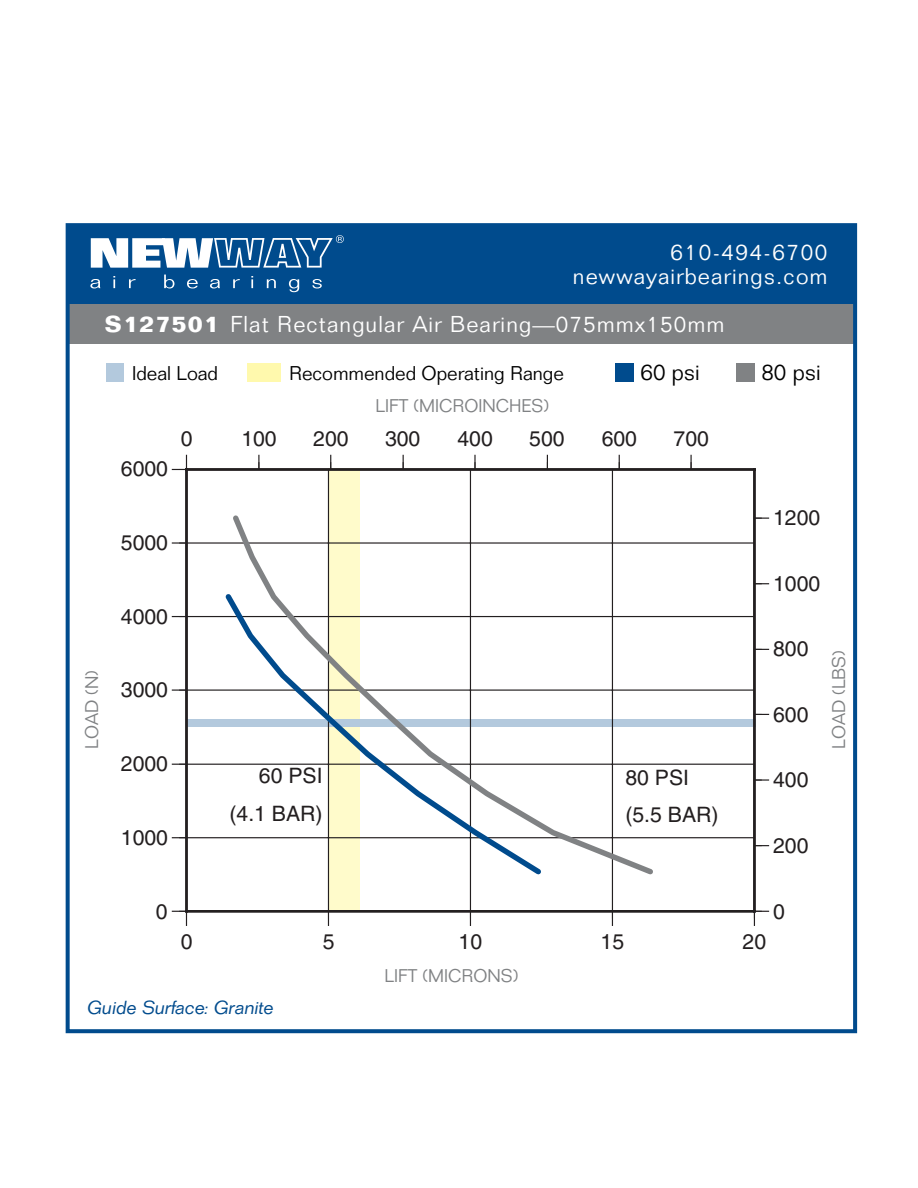
<style>
.page{position:relative;width:918px;height:1188px;background:#fff}
.page>*{position:absolute;margin:0;border:0;box-sizing:border-box;transform-origin:0 0}
.t1{font:300 22.5px "Folio";letter-spacing:.05em;color:#fff}
.t2{font:300 22.5px "Folio";letter-spacing:.075em;color:#fff}
.t3{font:300 22.5px "Folio";color:#000}
.t4{font:21.15px/37.7px "Helvetica";color:#231f20}
.t5{font:300 19.5px "Folio";color:#000}
.t6{font:300 18px "Folio";color:#808284}
.t7{font:italic 300 18px "Folio SB";color:#004b8d}
.s1{font-weight:700}
</style>
<div class="page">
<div style="left:328px;top:468px;width:32px;height:442px;background:#fffbcb"></div>
<div style="left:187px;top:720px;width:568px;height:7px;background:#b3c9dd"></div>
<div style="left:615px;top:363px;width:18px;height:18px;background:#004b8d"></div>
<div style="left:106px;top:363px;width:18px;height:18px;background:#b3c9dd"></div>
<div style="left:247px;top:363px;width:34px;height:18px;background:#fff9ad"></div>
<div style="left:736px;top:363px;width:19px;height:18px;background:#808284"></div>
<div style="left:68px;top:303px;width:786px;height:41px;background:#808284"></div>
<div style="left:66px;top:223px;width:791px;height:810px;border:4px solid #004b8d"></div>
<div style="left:68px;top:225px;width:787px;height:79px;background:#004b8d"></div>
<svg style="left:91px;top:235px;width:253px;height:33px"></svg>
<svg style="left:90px;top:279px;width:10px;height:9px"></svg>
<svg style="left:113px;top:276px;width:2px;height:12px"></svg>
<svg style="left:129px;top:279px;width:7px;height:9px"></svg>
<svg style="left:164px;top:275px;width:10px;height:13px"></svg>
<svg style="left:187px;top:279px;width:11px;height:9px"></svg>
<svg style="left:210px;top:279px;width:10px;height:9px"></svg>
<svg style="left:233px;top:279px;width:7px;height:9px"></svg>
<svg style="left:251px;top:276px;width:2px;height:12px"></svg>
<svg style="left:267px;top:279px;width:9px;height:9px"></svg>
<svg style="left:289px;top:279px;width:10px;height:13px"></svg>
<svg style="left:312px;top:279px;width:10px;height:9px"></svg>
<hr style="left:612px;top:469px;width:1px;height:443px;background:#231f20">
<hr style="left:470px;top:469px;width:1px;height:443px;background:#231f20">
<hr style="left:328px;top:469px;width:1px;height:443px;background:#231f20">
<hr style="left:186px;top:542px;width:569px;height:2px;background:#231f20">
<hr style="left:186px;top:616px;width:569px;height:1px;background:#231f20">
<hr style="left:186px;top:690px;width:569px;height:1px;background:#231f20">
<hr style="left:186px;top:764px;width:569px;height:1px;background:#231f20">
<hr style="left:186px;top:837px;width:569px;height:1px;background:#231f20">
<svg style="left:172px;top:542px;width:13px;height:2px"></svg>
<svg style="left:172px;top:616px;width:13px;height:1px"></svg>
<svg style="left:172px;top:690px;width:13px;height:1px"></svg>
<svg style="left:172px;top:764px;width:13px;height:1px"></svg>
<svg style="left:172px;top:837px;width:13px;height:1px"></svg>
<svg style="left:756px;top:518px;width:13px;height:1px"></svg>
<svg style="left:756px;top:583px;width:13px;height:1px"></svg>
<svg style="left:756px;top:649px;width:13px;height:1px"></svg>
<svg style="left:756px;top:714px;width:13px;height:1px"></svg>
<svg style="left:756px;top:779px;width:13px;height:2px"></svg>
<svg style="left:756px;top:845px;width:13px;height:1px"></svg>
<svg style="left:754px;top:911px;width:15px;height:15px"></svg>
<svg style="left:612px;top:912px;width:1px;height:14px"></svg>
<svg style="left:470px;top:912px;width:1px;height:14px"></svg>
<svg style="left:328px;top:912px;width:1px;height:14px"></svg>
<svg style="left:172px;top:911px;width:15px;height:15px"></svg>
<svg style="left:690px;top:455px;width:2px;height:13px"></svg>
<svg style="left:619px;top:455px;width:1px;height:13px"></svg>
<svg style="left:547px;top:455px;width:1px;height:13px"></svg>
<svg style="left:474px;top:455px;width:2px;height:13px"></svg>
<svg style="left:403px;top:455px;width:1px;height:13px"></svg>
<svg style="left:330px;top:455px;width:1px;height:13px"></svg>
<svg style="left:258px;top:455px;width:2px;height:13px"></svg>
<svg style="left:172px;top:455px;width:15px;height:15px"></svg>
<hr style="left:185px;top:468px;width:571px;height:3px;background:#231f20">
<hr style="left:185px;top:910px;width:571px;height:2px;background:#231f20">
<hr style="left:753px;top:468px;width:3px;height:444px;background:#231f20">
<hr style="left:185px;top:468px;width:3px;height:444px;background:#231f20">
<svg style="left:229px;top:511px;width:428px;height:368px"></svg>
<p class="t2" style="left:670px;top:239px;width:158px">610-494-6700</p>
<p class="t1" style="left:573px;top:263px;width:256px">newwayairbearings.com</p>
<p class="t1" style="left:105px;top:311px;width:621px"><span class="s1">S127501</span> Flat Rectangular Air Bearing—075mmx150mm</p>
<p class="t5" style="left:132px;top:362px;width:87px">Ideal Load</p>
<p class="t5" style="left:289px;top:362px;width:276px">Recommended Operating Range</p>
<p class="t6" style="left:376px;top:395px;width:175px">LIFT (MICROINCHES)</p>
<p class="t3" style="left:641px;top:359px;width:61px">60 psi</p>
<p class="t3" style="left:761px;top:359px;width:61px">80 psi</p>
<p class="t4" style="left:121px;top:450px;width:49px">6000</p>
<p class="t4" style="left:181px;top:419px;width:13px">0</p>
<p class="t4" style="left:241px;top:419px;width:37px">100</p>
<p class="t4" style="left:313px;top:419px;width:37px">200</p>
<p class="t4" style="left:385px;top:419px;width:37px">300</p>
<p class="t4" style="left:457px;top:419px;width:37px">400</p>
<p class="t4" style="left:529px;top:419px;width:37px">500</p>
<p class="t4" style="left:602px;top:419px;width:37px">600</p>
<p class="t4" style="left:674px;top:419px;width:37px">700</p>
<p class="t4" style="left:121px;top:524px;width:49px">5000</p>
<p class="t6" style="left:81px;top:749px;width:80px;rotate:-90deg">LOAD (N)</p>
<p class="t4" style="left:121px;top:598px;width:49px">4000</p>
<p class="t4" style="left:121px;top:671px;width:49px">3000</p>
<p class="t4" style="left:121px;top:745px;width:49px">2000</p>
<p class="t4" style="left:121px;top:818px;width:49px">1000</p>
<p class="t4" style="left:230px;top:757px;width:95px;text-align:right">60 PSI (4.1 BAR)</p>
<p class="t4" style="left:625px;top:758px;width:95px">80 PSI (5.5 BAR)</p>
<p class="t4" style="left:773px;top:499px;width:49px">1200</p>
<p class="t4" style="left:773px;top:564px;width:49px">1000</p>
<p class="t4" style="left:773px;top:630px;width:37px">800</p>
<p class="t4" style="left:773px;top:695px;width:37px">600</p>
<p class="t4" style="left:773px;top:761px;width:37px">400</p>
<p class="t6" style="left:828px;top:749px;width:101px;rotate:-90deg">LOAD (LBS)</p>
<p class="t4" style="left:773px;top:827px;width:37px">200</p>
<p class="t4" style="left:156px;top:892px;width:13px">0</p>
<p class="t4" style="left:181px;top:923px;width:13px">0</p>
<p class="t4" style="left:323px;top:923px;width:13px">5</p>
<p class="t4" style="left:459px;top:923px;width:25px">10</p>
<p class="t4" style="left:601px;top:923px;width:25px">15</p>
<p class="t4" style="left:743px;top:923px;width:25px">20</p>
<p class="t6" style="left:385px;top:965px;width:136px">LIFT (MICRONS)</p>
<p class="t7" style="left:87px;top:997px;width:188px">Guide Surface: Granite</p>
<p class="t4" style="left:773px;top:892px;width:13px">0</p>
</div>
